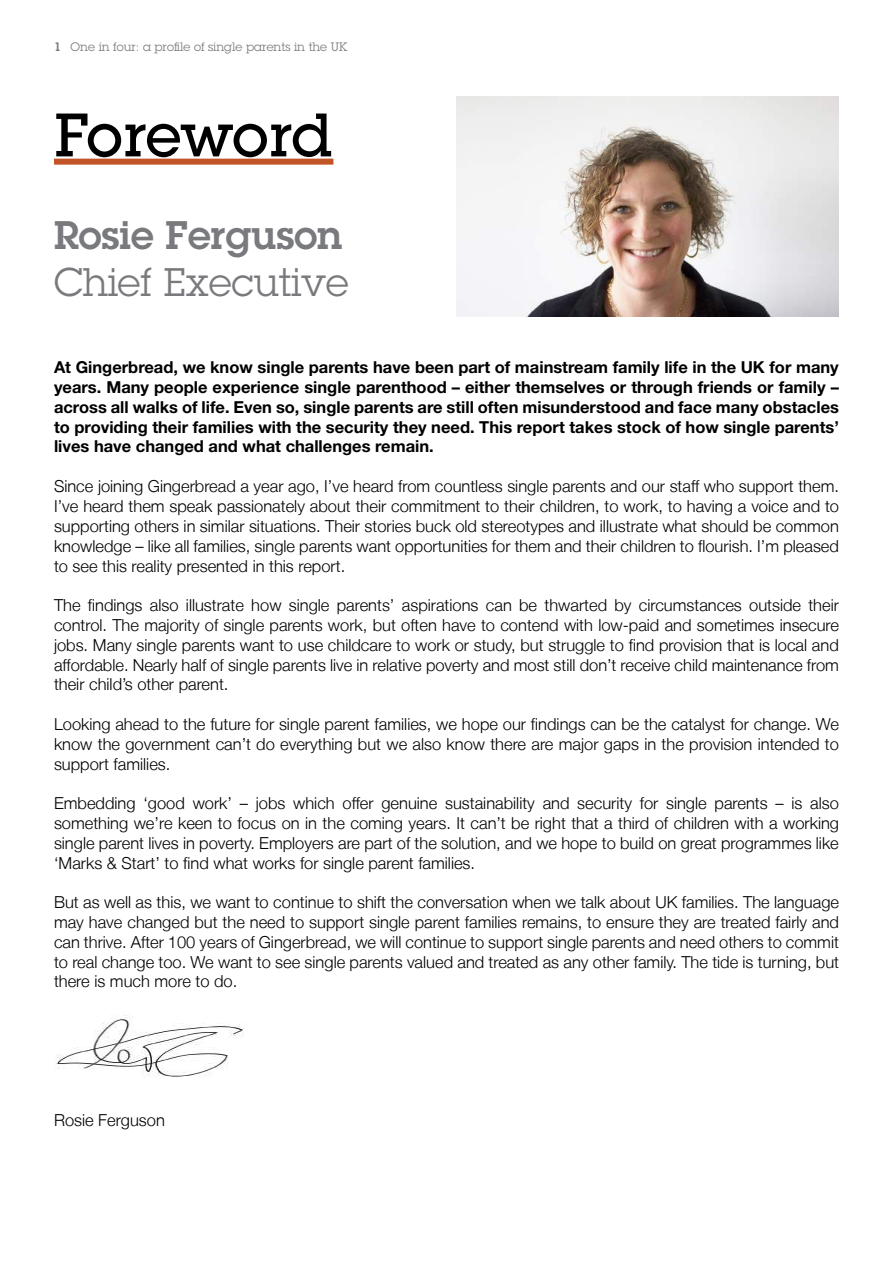
<style>
.page{position:relative;width:893px;height:1263px;background:#fff}
.page>*{position:absolute;margin:0;border:0;box-sizing:border-box;transform-origin:0 0}
.t1{font:500 60px "Lubalin Graph Std";letter-spacing:-.015em;color:#000}
.t2{font:39px "Lubalin Graph Std";color:#797a7d}
.t3{font:600 39px "Lubalin Graph Std";color:#797a7d}
.t4{font:300 16.5px/19.8px "Helvetica Neue LT";color:#000;text-align:justify}
.t5{font:700 16.5px/19.8px "Helvetica Neue LT Std";color:#000;text-align:justify}
.t6{font:12px "Lubalin Graph Std";color:#797a7d}
.s1{font-weight:600}
</style>
<div class="page">
<div style="left:54px;top:159px;width:279px;height:6px;background:#c15527"></div>
<img style="left:54px;top:1014px;width:190px;height:64px">
<img style="left:456px;top:96px;width:383px;height:220px">
<p class="t6" style="left:54px;top:39px;width:295px"><span class="s1">1</span> One in four: a profile of single parents in the UK</p>
<h1 class="t1" style="left:54px;top:97px;width:281px">Foreword</h1>
<h2 class="t3" style="left:54px;top:209px;width:290px">Rosie Ferguson</h2>
<h2 class="t2" style="left:54px;top:257px;width:296px">Chief Executive</h2>
<p class="t5" style="left:54px;top:357px;width:786px">At Gingerbread, we know single parents have been part of mainstream family life in the UK for many years. Many people experience single parenthood – either themselves or through friends or family – across all walks of life. Even so, single parents are still often misunderstood and face many obstacles to providing their families with the security they need. This report takes stock of how single parents’ lives have changed and what challenges remain.</p>
<p class="t4" style="left:54px;top:476px;width:787px">Since joining Gingerbread a year ago, I’ve heard from countless single parents and our staff who support them.<br>I’ve heard them speak passionately about their commitment to their children, to work, to having a voice and to supporting others in similar situations. Their stories buck old stereotypes and illustrate what should be common knowledge – like all families, single parents want opportunities for them and their children to flourish. I’m pleased to see this reality presented in this report.</p>
<p class="t4" style="left:54px;top:595px;width:786px">The findings also illustrate how single parents’ aspirations can be thwarted by circumstances outside their control. The majority of single parents work, but often have to contend with low-paid and sometimes insecure jobs. Many single parents want to use childcare to work or study, but struggle to find provision that is local and affordable. Nearly half of single parents live in relative poverty and most still don’t receive child maintenance from their child’s other parent.</p>
<p class="t4" style="left:54px;top:714px;width:787px">Looking ahead to the future for single parent families, we hope our findings can be the catalyst for change. We know the government can’t do everything but we also know there are major gaps in the provision intended to support families.</p>
<p class="t4" style="left:54px;top:793px;width:787px">Embedding ‘good work’ – jobs which offer genuine sustainability and security for single parents – is also something we’re keen to focus on in the coming years. It can’t be right that a third of children with a working single parent lives in poverty. Employers are part of the solution, and we hope to build on great programmes like ‘Marks &amp; Start’ to find what works for single parent families.</p>
<p class="t4" style="left:54px;top:892px;width:787px">But as well as this, we want to continue to shift the conversation when we talk about UK families. The language may have changed but the need to support single parent families remains, to ensure they are treated fairly and can thrive. After 100 years of Gingerbread, we will continue to support single parents and need others to commit to real change too. We want to see single parents valued and treated as any other family. The tide is turning, but there is much more to do.</p>
<p class="t4" style="left:54px;top:1110px;width:112px">Rosie Ferguson</p>
</div>
